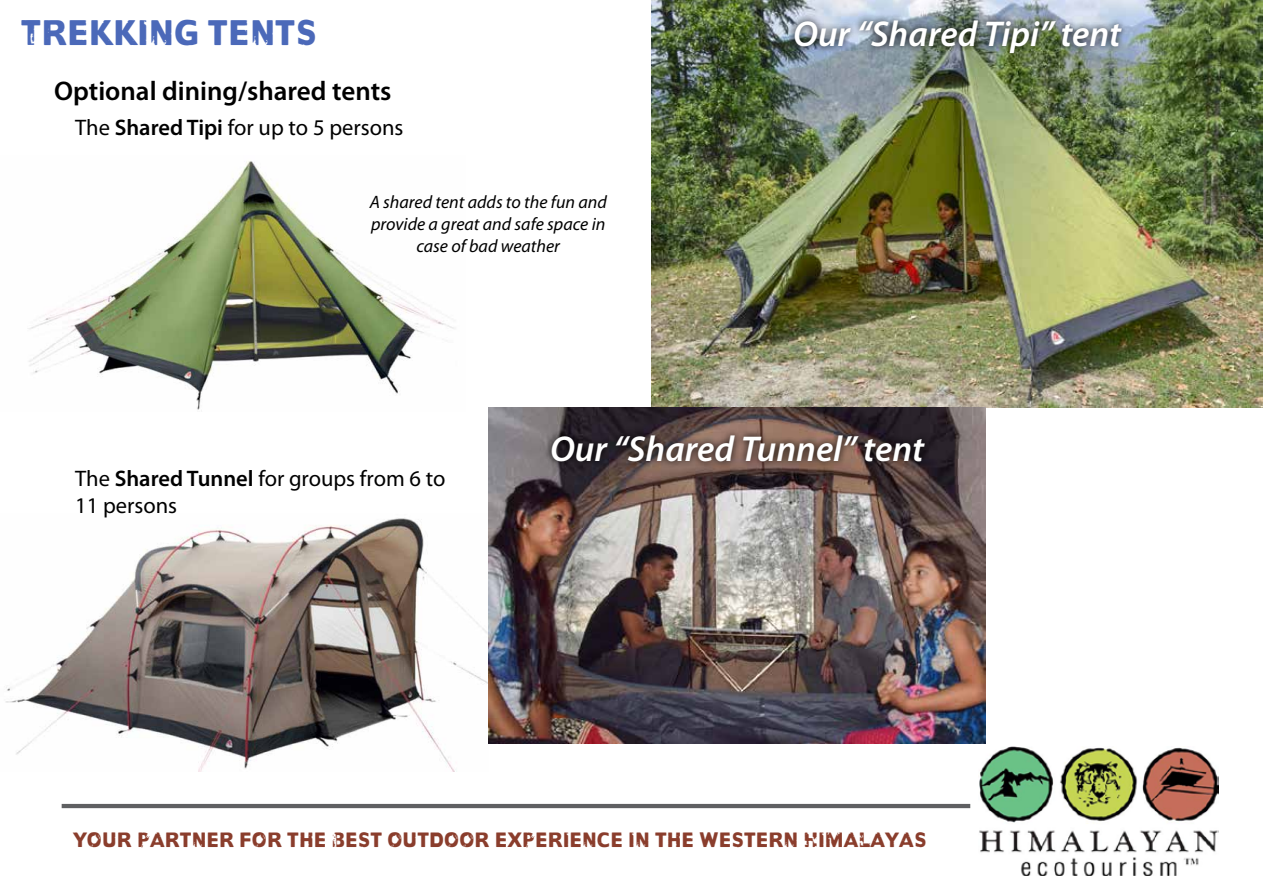
<style>
.page{position:relative;width:1263px;height:893px;background:#fff}
.page>*{position:absolute;margin:0;border:0;box-sizing:border-box;transform-origin:0 0}
.t1{font:italic 600 36px "Myriad Pro";color:#fff}
.t2{font:36px "Anothernamefor";color:#4b69b9}
.t3{font:600 27px "Myriad Pro";color:#000}
.t4{font:22.5px/27px "Myriad Pro";color:#000}
.t5{font:21px "Anothernamefor";color:#8a3d2c}
.t6{font:italic 18px/21.6px "Myriad Pro";color:#000;text-align:center}
.s1{font-weight:600}
</style>
<div class="page">
<img style="left:979px;top:747px;width:239px;height:129px">
<hr style="left:62px;top:804px;width:908px;height:4px;background:#5f6062">
<img style="left:28px;top:161px;width:426px;height:249px">
<img style="left:5px;top:518px;width:483px;height:254px">
<img style="left:651px;top:0;width:612px;height:408px">
<img style="left:488px;top:408px;width:498px;height:336px">
<div style="left:787px;top:13px;width:342px;height:48px;background:#000;opacity:.91"></div>
<div style="left:544px;top:428px;width:388px;height:41px;background:#000;opacity:.91"></div>
<h1 class="t2" style="left:21px;top:14px;width:297px">TREKKING TENTS</h1>
<h2 class="t3" style="left:54px;top:73px;width:339px">Optional dining/shared tents</h2>
<p class="t4" style="left:75px;top:114px;width:330px">The <span class="s1">Shared Tipi</span> for up to 5 persons</p>
<p class="t6" style="left:370px;top:191px;width:239px">A shared tent adds to the fun and provide a great and safe space in case of bad weather</p>
<h1 class="t1" style="left:793px;top:11px;width:330px">Our “Shared Tipi” tent</h1>
<p class="t4" style="left:75px;top:465px;width:372px">The <span class="s1">Shared Tunnel</span> for groups from 6 to<br>11 persons</p>
<h1 class="t1" style="left:550px;top:426px;width:376px">Our “Shared Tunnel” tent</h1>
<p class="t5" style="left:73px;top:828px;width:855px">YOUR PARTNER FOR THE BEST OUTDOOR EXPERIENCE IN THE WESTERN HIMALAYAS</p>
</div>
